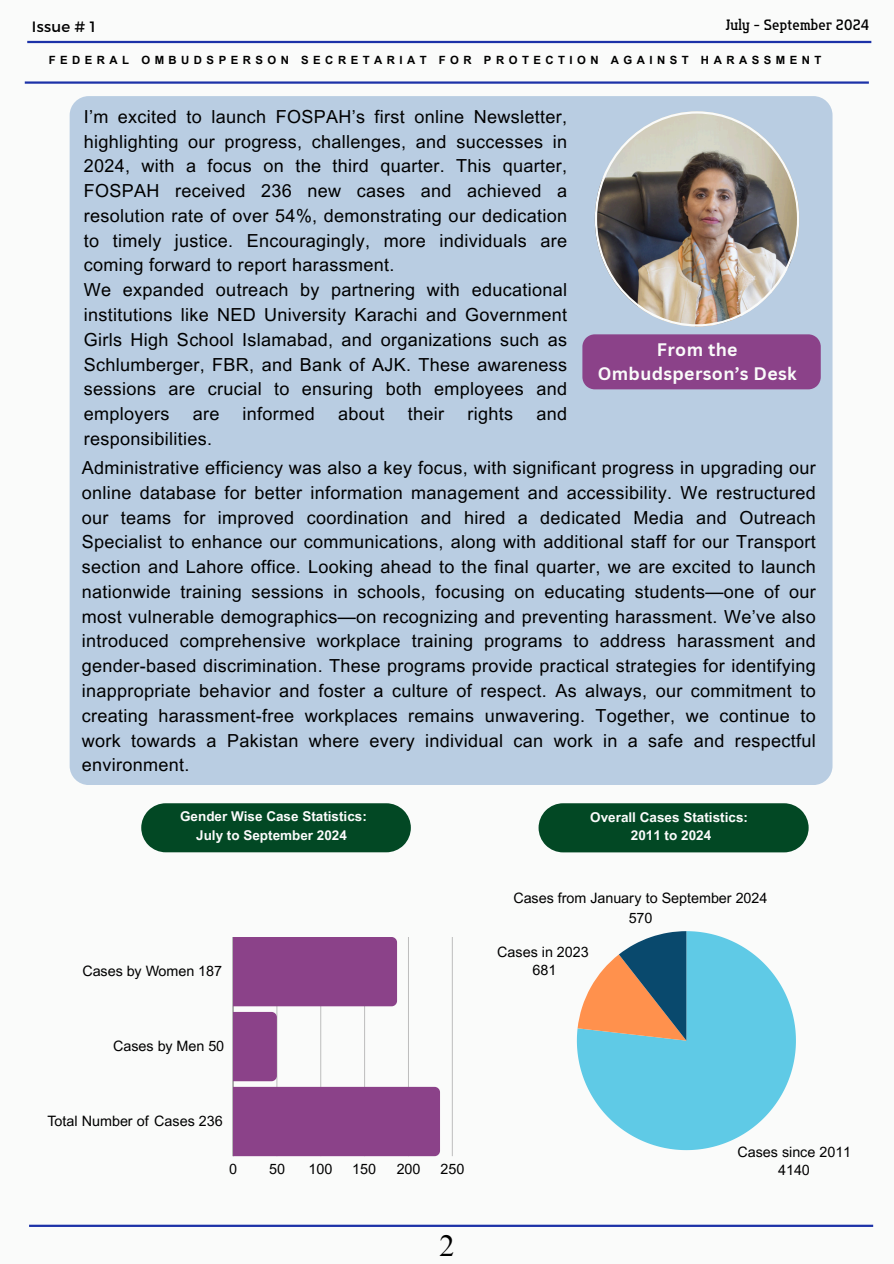
<style>
.page{position:relative;width:894px;height:1264px;background:#fff}
.page>*{position:absolute;margin:0;border:0;box-sizing:border-box;transform-origin:0 0}
.t1{font:30px "Times NRMT Pro";color:#000}
.t2{font:18px/24.8px "Arial MT Pro";letter-spacing:.02em;color:#000}
.t3{font:700 17.7px/23.7px "Canva Sans";letter-spacing:.02em;color:#fafbfa;text-align:center}
.t4{font:15px "Flatory Slab 500 Semi Cond";letter-spacing:.015em;color:#000}
.t5{font:15px "Montserrat";letter-spacing:.015em;color:#000}
.t6{font:14.25px/17.2px "Arial MT Pro";color:#000;text-align:center}
.t7{font:700 13.5px/18.8px "Arial MT Pro";color:#fbfbfb;text-align:center}
.t8{font:700 11.4px "Arial MT Pro";letter-spacing:.395em;color:#000}
</style>
<div class="page">
<div style="left:0;top:0;width:893px;height:1263px;background:#fafbfa"></div>
<div style="left:70px;top:96px;width:762px;height:689px;background:#b9cde2;border-radius:19px"></div>
<img style="left:594px;top:111px;width:205px;height:215px">
<hr style="left:27px;top:41px;width:844px;height:2px;background:#1c32a8">
<hr style="left:25px;top:81px;width:843px;height:3px;background:#1c32a8">
<hr style="left:29px;top:1224px;width:843px;height:2px;background:#1c32a8">
<div style="left:582px;top:334px;width:238px;height:55px;background:#8b4289"></div>
<hr style="left:452px;top:937px;width:1px;height:219px;background:#c7c7c7">
<svg style="left:233px;top:937px;width:207px;height:219px"></svg>
<div style="left:141px;top:803px;width:270px;height:49px;background:#024824"></div>
<svg style="left:576px;top:931px;width:219px;height:219px;fill:#5fcae6"></svg>
<svg style="left:577px;top:931px;width:109px;height:109px"></svg>
<div style="left:538px;top:803px;width:270px;height:49px;background:#024824"></div>
<h2 class="t5" style="left:32px;top:17px;width:65px">Issue # 1</h2>
<h1 class="t4" style="left:725px;top:16px;width:145px">July - September 2024</h1>
<h4 class="t8" style="left:49px;top:56px;width:774px">FEDERAL OMBUDSPERSON SECRETARIAT FOR PROTECTION AGAINST HARASSMENT</h4>
<p class="t2" style="left:84px;top:106px;width:484px">I’m excited to launch FOSPAH’s first online Newsletter, highlighting our progress, challenges, and successes in 2024, with a focus on the third quarter. This quarter, FOSPAH received 236 new cases and achieved a resolution rate of over 54%, demonstrating our dedication to timely justice. Encouragingly, more individuals are coming forward to report harassment.<br>We expanded outreach by partnering with educational institutions like NED University Karachi and Government Girls High School Islamabad, and organizations such as Schlumberger, FBR, and Bank of AJK. These awareness sessions are crucial to ensuring both employees and employers</p>
<h3 class="t3" style="left:597px;top:337px;width:200px">From the<br>Ombudsperson’s Desk</h3>
<p class="t2" style="left:193px;top:403px;width:28px">are</p>
<p class="t2" style="left:242px;top:403px;width:74px">informed</p>
<p class="t2" style="left:338px;top:403px;width:48px">about</p>
<p class="t2" style="left:408px;top:403px;width:38px">their</p>
<p class="t2" style="left:467px;top:403px;width:47px">rights</p>
<p class="t2" style="left:536px;top:403px;width:32px">and</p>
<p class="t2" style="left:84px;top:428px;width:130px">responsibilities.</p>
<p class="t2" style="left:82px;top:457px;width:735px;text-align:justify">Administrative efficiency was also a key focus, with significant progress in upgrading our online database for better information management and accessibility. We restructured our teams for improved coordination and hired a dedicated Media and Outreach Specialist to enhance our communications, along with additional staff for our Transport section and Lahore office. Looking ahead to the final quarter, we are excited to launch nationwide training sessions in schools, focusing on educating students—one of our most vulnerable demographics—on recognizing and preventing harassment. We’ve also introduced comprehensive workplace training programs to address harassment and gender-based discrimination. These programs provide practical strategies for identifying inappropriate behavior and foster a culture of respect. As always, our commitment to creating harassment-free workplaces remains unwavering. Together, we continue to work towards a Pakistan where every individual can work in a safe and respectful environment.</p>
<h1 class="t7" style="left:180px;top:809px;width:188px">Gender Wise Case Statistics:<br>July to September 2024</h1>
<p class="t6" style="left:82px;top:963px;width:141px">Cases by Women 187</p>
<p class="t6" style="left:113px;top:1038px;width:113px">Cases by Men 50</p>
<p class="t6" style="left:47px;top:1113px;width:177px">Total Number of Cases 236</p>
<p class="t6" style="left:229px;top:1162px;width:9px">0</p>
<p class="t6" style="left:269px;top:1162px;width:17px">50</p>
<p class="t6" style="left:308px;top:1162px;width:25px">100</p>
<p class="t6" style="left:352px;top:1162px;width:25px">150</p>
<p class="t6" style="left:396px;top:1162px;width:25px">200</p>
<p class="t6" style="left:440px;top:1162px;width:25px">250</p>
<h3 class="t1" style="left:439px;top:1234px;width:16px">2</h3>
<p class="t7" style="left:590px;top:809px;width:159px">Overall Cases Statistics:<br>2011 to 2024</p>
<p class="t6" style="left:513px;top:889px;width:255px;line-height:19.6px">Cases from January to September 2024<br>570</p>
<p class="t6" style="left:497px;top:945px;width:93px">Cases in 2023<br>681</p>
<p class="t6" style="left:737px;top:1145px;width:115px">Cases since 2011<br>4140</p>
</div>
